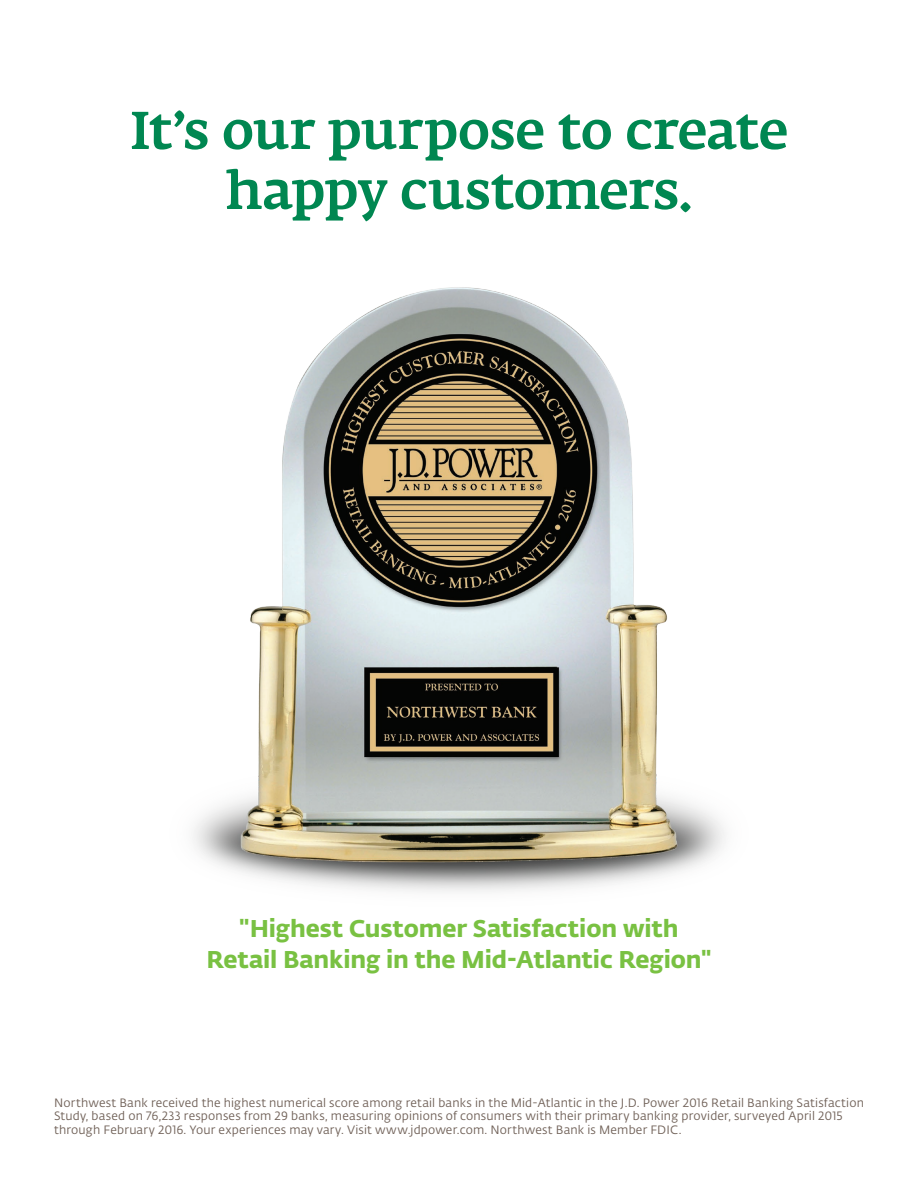
<style>
.page{position:relative;width:918px;height:1188px;background:#fff}
.page>*{position:absolute;margin:0;border:0;box-sizing:border-box;transform-origin:0 0}
.t1{font:500 52.5px/60px "Fedra Serif A Std";letter-spacing:-.015em;color:#008751;text-align:center}
.t2{font:700 24px/31.5px "Fedra Sans Alt Std";letter-spacing:-.005em;color:#79c142;text-align:center}
.t3{font:12px/13.5px "Fedra Sans Alt Std";letter-spacing:.015em;color:#716259}
</style>
<div class="page">
<img style="left:193px;top:287px;width:532px;height:605px">
<p class="t1" style="left:130px;top:104px;width:660px">It’s our purpose to create happy customers.</p>
<p class="t2" style="left:206px;top:912px;width:507px">"Highest Customer Satisfaction with<br>Retail Banking in the Mid-Atlantic Region"</p>
<p class="t3" style="left:54px;top:1096px;width:812px">Northwest Bank received the highest numerical score among retail banks in the Mid-Atlantic in the J.D. Power 2016 Retail Banking Satisfaction<br>Study, based on 76,233 responses from 29 banks, measuring opinions of consumers with their primary banking provider, surveyed April 2015 through February 2016. Your experiences may vary. Visit www.jdpower.com. Northwest Bank is Member FDIC.</p>
</div>
